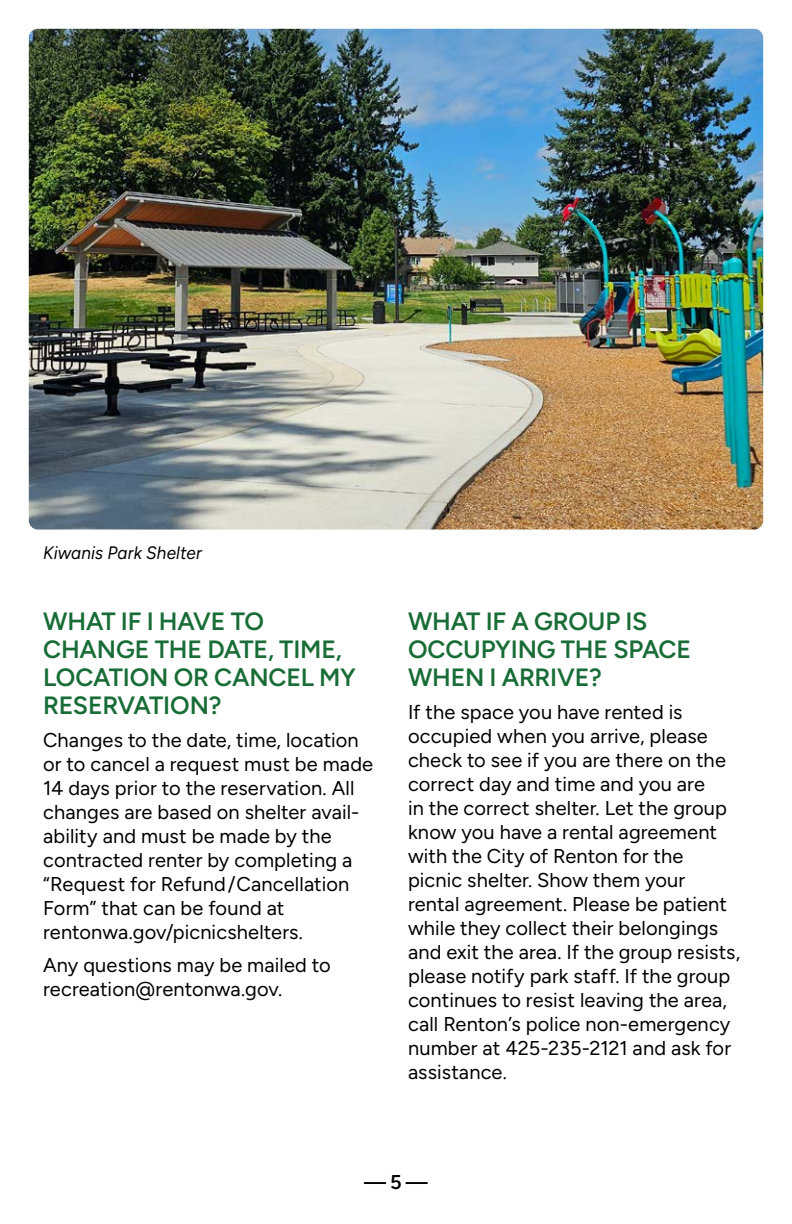
<style>
.page{position:relative;width:792px;height:1224px;background:#fff}
.page>*{position:absolute;margin:0;border:0;box-sizing:border-box;transform-origin:0 0}
.t1{font:600 25px/28px "Figtree";letter-spacing:-.005em;color:#186c36}
.t2{font:20px/24px "Figtree";letter-spacing:.005em;color:#000}
.t3{font:600 20px "Figtree";color:#000}
.t4{font:italic 18px "Figtree";letter-spacing:.01em;color:#000;scale:.95 1}
</style>
<div class="page">
<img style="left:29px;top:29px;width:734px;height:501px">
<p class="t4" style="left:43px;top:543px;width:169px">Kiwanis Park Shelter</p>
<p class="t1" style="left:43px;top:607px;width:314px">WHAT IF I HAVE TO<br>CHANGE THE DATE, TIME,<br>LOCATION OR CANCEL MY<br>RESERVATION?</p>
<p class="t2" style="left:43px;top:728px;width:331px">Changes to the date, time, location or to cancel a request must be made 14 days prior to the reservation. All changes are based on shelter avail&shy;ability and must be made by the contracted renter by completing a “Request for Refund / Cancellation Form” that can be found at rentonwa.gov/picnicshelters.</p>
<p class="t2" style="left:43px;top:953px;width:289px">Any questions may be mailed to recreation@rentonwa.gov.</p>
<p class="t1" style="left:408px;top:607px;width:285px">WHAT IF A GROUP IS<br>OCCUPYING THE SPACE<br>WHEN I ARRIVE?</p>
<p class="t2" style="left:408px;top:700px;width:334px">If the space you have rented is occupied when you arrive, please check to see if you are there on the correct day and time and you are<br>in the correct shelter. Let the group know you have a rental agreement with the City of Renton for the picnic shelter. Show them your rental agreement. Please be patient while they collect their belongings and exit the area. If the group resists, please notify park staff. If the group continues to resist leaving the area, call Renton’s police non-emergency number at 425-235-2121 and ask for assistance.</p>
<p class="t3" style="left:364px;top:1170px;width:65px">— 5 —</p>
</div>
